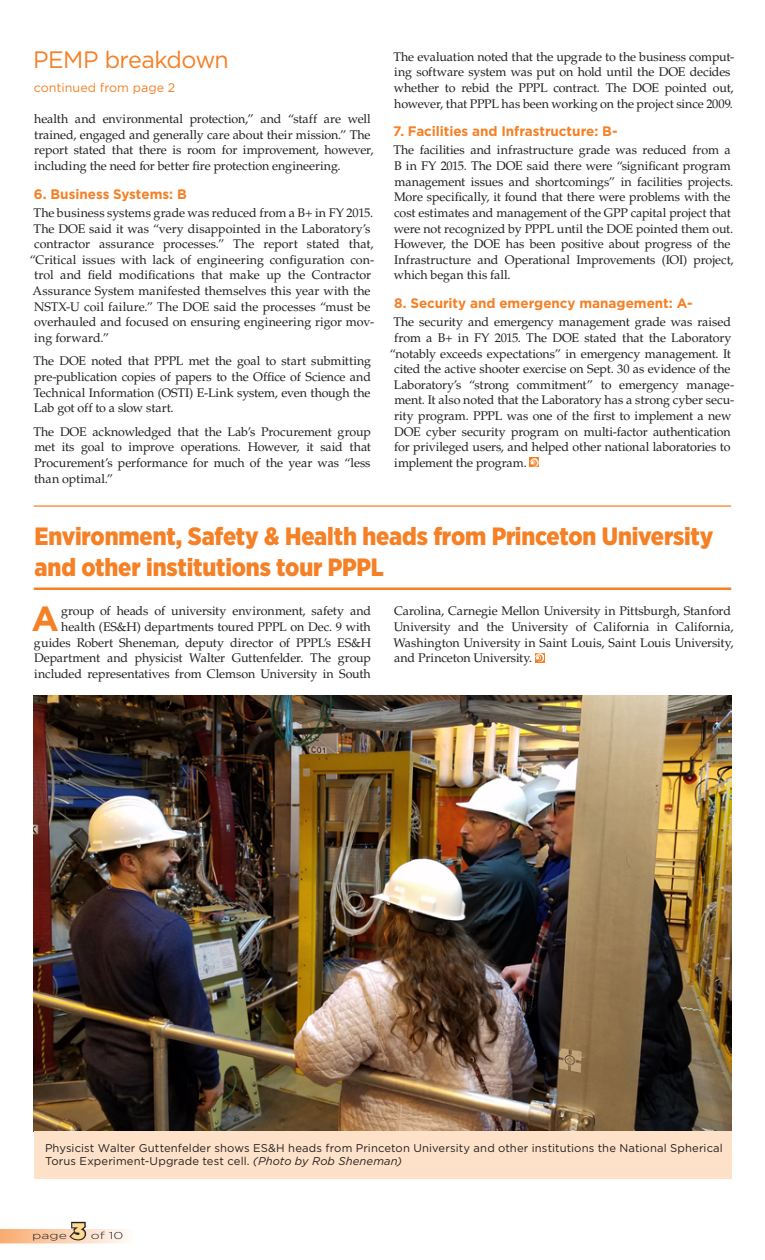
<style>
.page{position:relative;width:765px;height:1260px;background:#fff}
.page>*{position:absolute;margin:0;border:0;box-sizing:border-box;transform-origin:0 0}
.t1{font:700 34.88px "Gotham";color:#f58025}
.t2{font:900 25px/31.2px "Gotham Narrow";letter-spacing:-.005em;color:#f58025}
.t3{font:23.75px "Gotham";letter-spacing:-.025em;color:#f58025}
.t4{font:900 22.5px "Gotham";color:#ffd990}
.t5{font:700 13.75px "Gotham";letter-spacing:-.005em;color:#f58025}
.t6{font:12.5px/15.6px "Palatino LT Std";letter-spacing:-.01em;color:#231f20}
.t7{font:12.5px "Gotham";color:#f58025}
.t8{font:11.25px/13.5px "Gotham";letter-spacing:.01em;color:#231f20}
.t9{font:300 10px "Gotham";color:#231f20;scale:1.4 1}
.s1{font-style:italic}
</style>
<div class="page">
<svg style="left:530px;top:458px;width:8px;height:9px"></svg>
<hr style="left:34px;top:505px;width:697px;height:2px;background:#f58025">
<svg style="left:535px;top:653px;width:9px;height:9px"></svg>
<svg style="left:536px;top:654px;width:8px;height:8px"></svg>
<img style="left:34px;top:695px;width:697px;height:436px">
<div style="left:34px;top:1131px;width:697px;height:48px;background:#fee1c9"></div>
<svg style="left:0;top:1221px;width:126px;height:22px"></svg>
<hr style="left:34px;top:588px;width:697px;height:2px;background:#f58025">
<h3 class="t3" style="left:33px;top:45px;width:197px">PEMP breakdown</h3>
<p class="t7" style="left:34px;top:79px;width:143px">continued from page 2</p>
<p class="t6" style="left:34px;top:111px;width:341px">health and environmental protection,” and “staff are well trained, engaged and generally care about their mission.” The report stated that there is room for improvement, however, including the need for better fire protection engineering.</p>
<p class="t5" style="left:34px;top:185px;width:154px">6. Business Systems: B</p>
<p class="t6" style="left:33px;top:205px;width:341px">The business systems grade was reduced from a B+ in FY 2015.</p>
<p class="t6" style="left:33px;top:221px;width:339px">The DOE said it was “very disappointed in the Laboratory’s</p>
<p class="t6" style="left:34px;top:236px;width:341px">contractor assurance processes.” The report stated that,</p>
<p class="t6" style="left:30px;top:252px;width:346px">“Critical issues with lack of engineering configuration con-</p>
<p class="t6" style="left:34px;top:268px;width:338px">trol and field modifications that make up the Contractor</p>
<p class="t6" style="left:33px;top:283px;width:339px">Assurance System manifested themselves this year with the</p>
<p class="t6" style="left:34px;top:299px;width:338px">NSTX-U coil failure.” The DOE said the processes “must be</p>
<p class="t6" style="left:34px;top:314px;width:341px">overhauled and focused on ensuring engineering rigor mov-</p>
<p class="t6" style="left:34px;top:330px;width:76px">ing forward.”</p>
<p class="t6" style="left:33px;top:353px;width:339px;text-align:justify">The DOE noted that PPPL met the goal to start submitting pre-publication copies of papers to the Office of Science and Technical Information (OSTI) E-Link system, even though the Lab got off to a slow start.</p>
<p class="t6" style="left:33px;top:424px;width:339px;text-align:justify">The DOE acknowledged that the Lab’s Procurement group met its goal to improve operations. However, it said that Procurement’s performance for much of the year was “less than optimal.”</p>
<p class="t6" style="left:393px;top:49px;width:342px">The evaluation noted that the upgrade to the business comput&shy;ing software system was put on hold until the DOE decides whether to rebid the PPPL contract. The DOE pointed out, however, that PPPL has been working on the project since 2009.</p>
<p class="t5" style="left:393px;top:122px;width:226px">7. Facilities and Infrastructure: B-</p>
<p class="t6" style="left:393px;top:143px;width:342px">The facilities and infrastructure grade was reduced from a B in FY 2015. The DOE said there were “significant program management issues and shortcomings” in facilities projects.<br>More specifically, it found that there were problems with the cost estimates and management of the GPP capital project that were not recognized by PPPL until the DOE pointed them out.<br>However, the DOE has been positive about progress of the Infrastructure and Operational Improvements (IOI) project, which began this fall.</p>
<p class="t5" style="left:394px;top:294px;width:300px">8. Security and emergency management: A-</p>
<p class="t6" style="left:393px;top:314px;width:339px">The security and emergency management grade was raised</p>
<p class="t6" style="left:394px;top:330px;width:339px">from a B+ in FY 2015. The DOE stated that the Laboratory</p>
<p class="t6" style="left:390px;top:346px;width:343px">“notably exceeds expectations” in emergency management. It</p>
<p class="t6" style="left:394px;top:361px;width:338px">cited the active shooter exercise on Sept. 30 as evidence of the</p>
<p class="t6" style="left:394px;top:377px;width:342px">Laboratory’s “strong commitment” to emergency manage-</p>
<p class="t6" style="left:394px;top:393px;width:341px">ment. It also noted that the Laboratory has a strong cyber secu-</p>
<p class="t6" style="left:394px;top:408px;width:339px">rity program. PPPL was one of the first to implement a new</p>
<p class="t6" style="left:394px;top:424px;width:338px">DOE cyber security program on multi-factor authentication</p>
<p class="t6" style="left:394px;top:439px;width:338px">for privileged users, and helped other national laboratories to</p>
<p class="t6" style="left:394px;top:455px;width:134px">implement the program.</p>
<h2 class="t2" style="left:34px;top:520px;width:681px">Environment, Safety &amp; Health heads from Princeton University and other institutions tour PPPL</h2>
<p class="t6" style="left:34px;top:603px;width:339px;text-align:right">group of heads of university environment, safety and health (ES&amp;H) departments toured PPPL on Dec. 9 with guides Robert Sheneman, deputy director of PPPL’s ES&amp;H Department and physicist Walter Guttenfelder. The group included representatives from Clemson University in South</p>
<p class="t6" style="left:393px;top:603px;width:342px">Carolina, Carnegie Mellon University in Pittsburgh, Stanford University and the University of California in California, Washington University in Saint Louis, Saint Louis University, and Princeton University.</p>
<h1 class="t1" style="left:32px;top:595px;width:29px">A</h1>
<p class="t8" style="left:45px;top:1141px;width:679px">Physicist Walter Guttenfelder shows ES&amp;H heads from Princeton University and other institutions the National Spherical<br>Torus Experiment-Upgrade test cell. <span class="s1">(Photo by Rob Sheneman)</span></p>
<p class="t9" style="left:32px;top:1229px;width:26px">page</p>
<h3 class="t4" style="left:71px;top:1215px;width:15px">3</h3>
<p class="t9" style="left:91px;top:1229px;width:25px">of 10</p>
</div>
